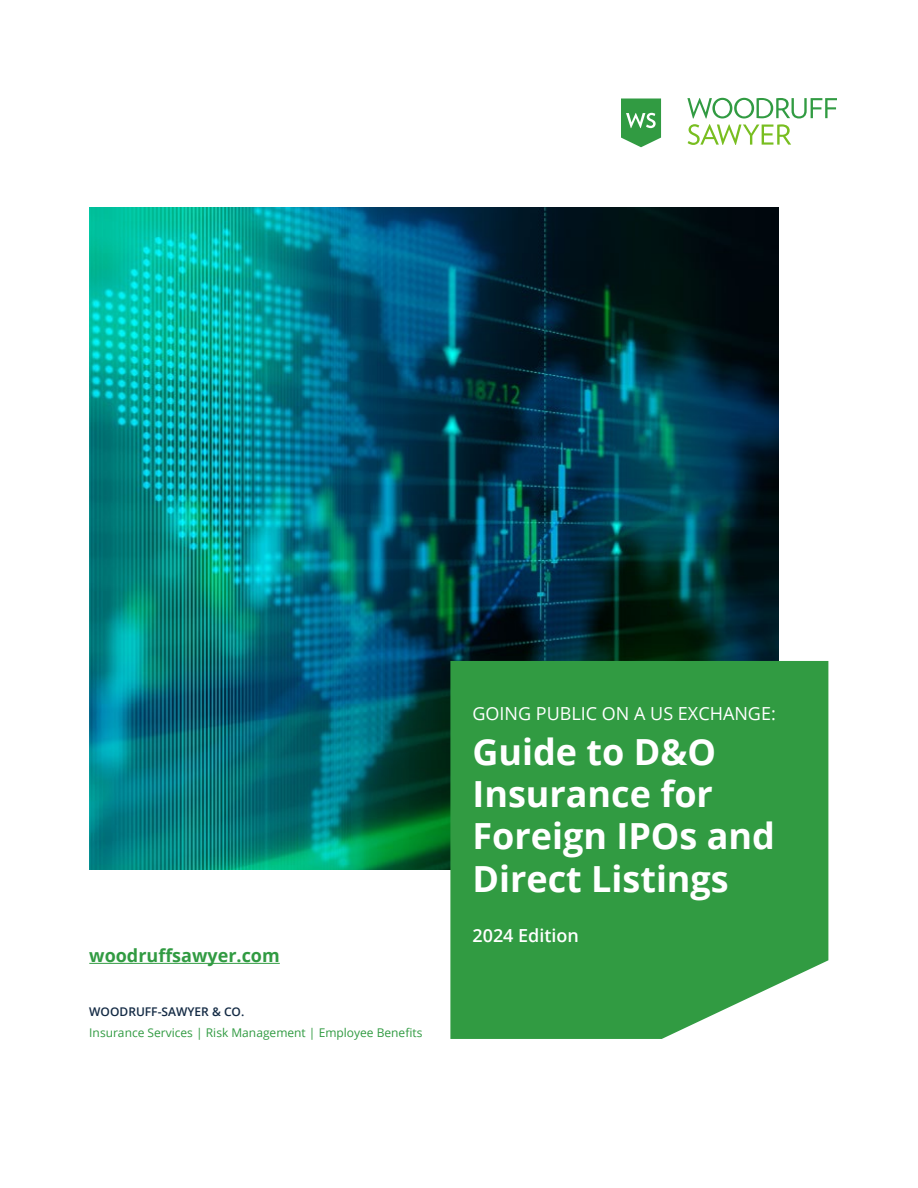
<style>
.page{position:relative;width:918px;height:1188px;background:#fff}
.page>*{position:absolute;margin:0;border:0;box-sizing:border-box;transform-origin:0 0}
.t1{font:700 36px/42px "Open Sans";color:#fff}
.t2{font:18px "Open Sans";color:#fff}
.t3{font:700 18px "Open Sans";color:#319b42}
.t4{font:600 18px "Open Sans";color:#fff}
.t5{font:12px "Open Sans";color:#319b42}
.t6{font:600 12px "Open Sans";color:#132a44}
</style>
<div class="page">
<img style="left:89px;top:207px;width:689px;height:662px">
<hr style="left:89px;top:963px;width:191px;height:1px;background:#319b42">
<div style="left:450px;top:661px;width:378px;height:378px;background:#319b42"></div>
<svg style="left:687px;top:98px;width:150px;height:47px"></svg>
<svg style="left:621px;top:99px;width:40px;height:48px;background:#57ad65"></svg>
<p class="t3" style="left:89px;top:943px;width:192px">woodruffsawyer.com</p>
<p class="t6" style="left:89px;top:1003px;width:157px">WOODRUFF-SAWYER &amp; CO.</p>
<p class="t5" style="left:89px;top:1024px;width:335px">Insurance Services | Risk Management | Employee Benefits</p>
<p class="t2" style="left:472px;top:702px;width:305px">GOING PUBLIC ON A US EXCHANGE:</p>
<p class="t1" style="left:472px;top:730px;width:304px">Guide to D&amp;O<br>Insurance for<br>Foreign IPOs and<br>Direct Listings</p>
<p class="t4" style="left:472px;top:924px;width:108px">2024 Edition</p>
</div>
